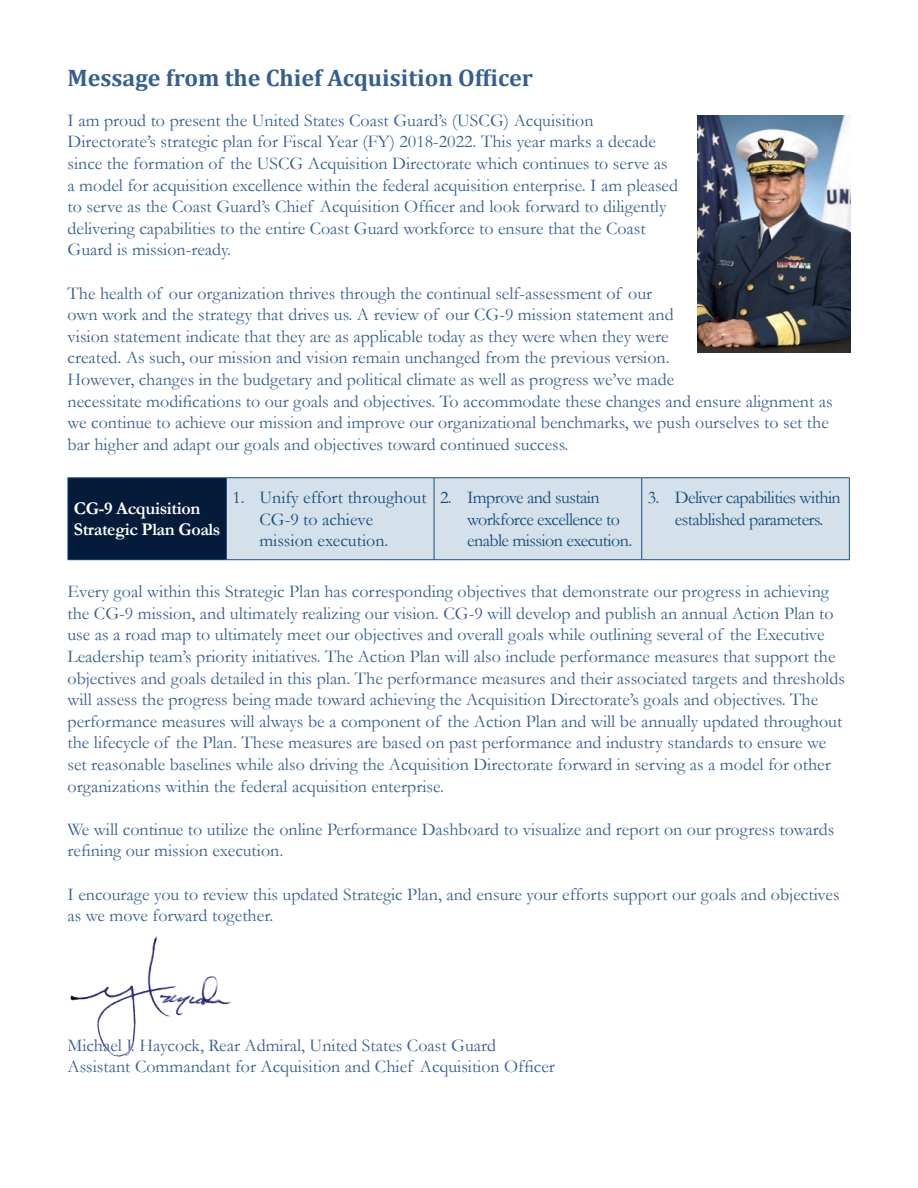
<style>
.page{position:relative;width:918px;height:1188px;background:#fff}
.page>*{position:absolute;margin:0;border:0;box-sizing:border-box;transform-origin:0 0}
.t1{font:700 24px "Cambria";color:#365f91}
.t2{font:18px/21.6px "Garamond";color:#365f91}
.t3{font:18px/21.6px "Garamond";letter-spacing:-.03em;color:#134c7f}
.t4{font:18px/21.6px "Garamond";color:#134c7f}
.t5{font:700 18px/21.6px "Garamond";letter-spacing:-.02em;color:#fff}
</style>
<div class="page">
<div style="left:68px;top:478px;width:158px;height:82px;background:#041b3a"></div>
<div style="left:227px;top:478px;width:622px;height:81px;background:#d5e1ea"></div>
<hr style="left:68px;top:477px;width:158px;height:1px;background:#1b4d7f">
<hr style="left:68px;top:478px;width:1px;height:81px;background:#1b4d7f">
<hr style="left:226px;top:477px;width:208px;height:1px;background:#1b4d7f">
<hr style="left:226px;top:478px;width:1px;height:81px;background:#1b4d7f">
<hr style="left:434px;top:477px;width:208px;height:1px;background:#1b4d7f">
<hr style="left:434px;top:478px;width:1px;height:81px;background:#1b4d7f">
<hr style="left:642px;top:477px;width:208px;height:1px;background:#1b4d7f">
<hr style="left:641px;top:478px;width:1px;height:81px;background:#1b4d7f">
<hr style="left:849px;top:478px;width:1px;height:81px;background:#1b4d7f">
<hr style="left:68px;top:559px;width:158px;height:1px;background:#1b4d7f">
<hr style="left:226px;top:559px;width:208px;height:1px;background:#1b4d7f">
<hr style="left:434px;top:559px;width:208px;height:1px;background:#1b4d7f">
<hr style="left:642px;top:559px;width:208px;height:1px;background:#1b4d7f">
<img style="left:698px;top:116px;width:152px;height:236px">
<img style="left:70px;top:936px;width:162px;height:121px">
<p class="t1" style="left:68px;top:61px;width:467px">Message from the Chief Acquisition Officer</p>
<p class="t2" style="left:68px;top:109px;width:612px">I am proud to present the United States Coast Guard’s (USCG) Acquisition Directorate’s strategic plan for Fiscal Year (FY) 2018-2022. This year marks a decade since the formation of the USCG Acquisition Directorate which continues to serve as a model for acquisition excellence within the federal acquisition enterprise. I am pleased to serve as the Coast Guard’s Chief Acquisition Officer and look forward to diligently delivering capabilities to the entire Coast Guard workforce to ensure that the Coast Guard is mission-ready.</p>
<p class="t2" style="left:68px;top:282px;width:767px">The health of our organization thrives through the continual self-assessment of our<br>own work and the strategy that drives us. A review of our CG-9 mission statement and<br>vision statement indicate that they are as applicable today as they were when they were<br>created. As such, our mission and vision remain unchanged from the previous version.<br>However, changes in the budgetary and political climate as well as progress we’ve made<br>necessitate modifications to our goals and objectives. To accommodate these changes and ensure alignment as we continue to achieve our mission and improve our organizational benchmarks, we push ourselves to set the bar higher and adapt our goals and objectives toward continued success.</p>
<p class="t5" style="left:74px;top:497px;width:148px">CG-9 Acquisition<br>Strategic Plan Goals</p>
<p class="t4" style="left:259px;top:486px;width:169px;text-indent:-27px">1. Unify effort throughout<br>CG-9 to achieve mission execution.</p>
<p class="t3" style="left:467px;top:486px;width:167px;text-indent:-27px">2. Improve and sustain workforce excellence to enable mission execution.</p>
<p class="t3" style="left:648px;top:486px;width:195px;text-align:center">3. Deliver capabilities within established parameters.</p>
<p class="t2" style="left:68px;top:581px;width:779px">Every goal within this Strategic Plan has corresponding objectives that demonstrate our progress in achieving the CG-9 mission, and ultimately realizing our vision. CG-9 will develop and publish an annual Action Plan to use as a road map to ultimately meet our objectives and overall goals while outlining several of the Executive Leadership team’s priority initiatives. The Action Plan will also include performance measures that support the objectives and goals detailed in this plan. The performance measures and their associated targets and thresholds will assess the progress being made toward achieving the Acquisition Directorate’s goals and objectives. The performance measures will always be a component of the Action Plan and will be annually updated throughout the lifecycle of the Plan. These measures are based on past performance and industry standards to ensure we set reasonable baselines while also driving the Acquisition Directorate forward in serving as a model for other organizations within the federal acquisition enterprise.</p>
<p class="t2" style="left:68px;top:818px;width:768px">We will continue to utilize the online Performance Dashboard to visualize and report on our progress towards refining our mission execution.</p>
<p class="t2" style="left:68px;top:883px;width:774px">I encourage you to review this updated Strategic Plan, and ensure your efforts support our goals and objectives as we move forward together.</p>
<p class="t2" style="left:68px;top:1034px;width:430px">Michael J. Haycock, Rear Admiral, United States Coast Guard</p>
<p class="t2" style="left:68px;top:1056px;width:489px">Assistant Commandant for Acquisition and Chief Acquisition Officer</p>
</div>
